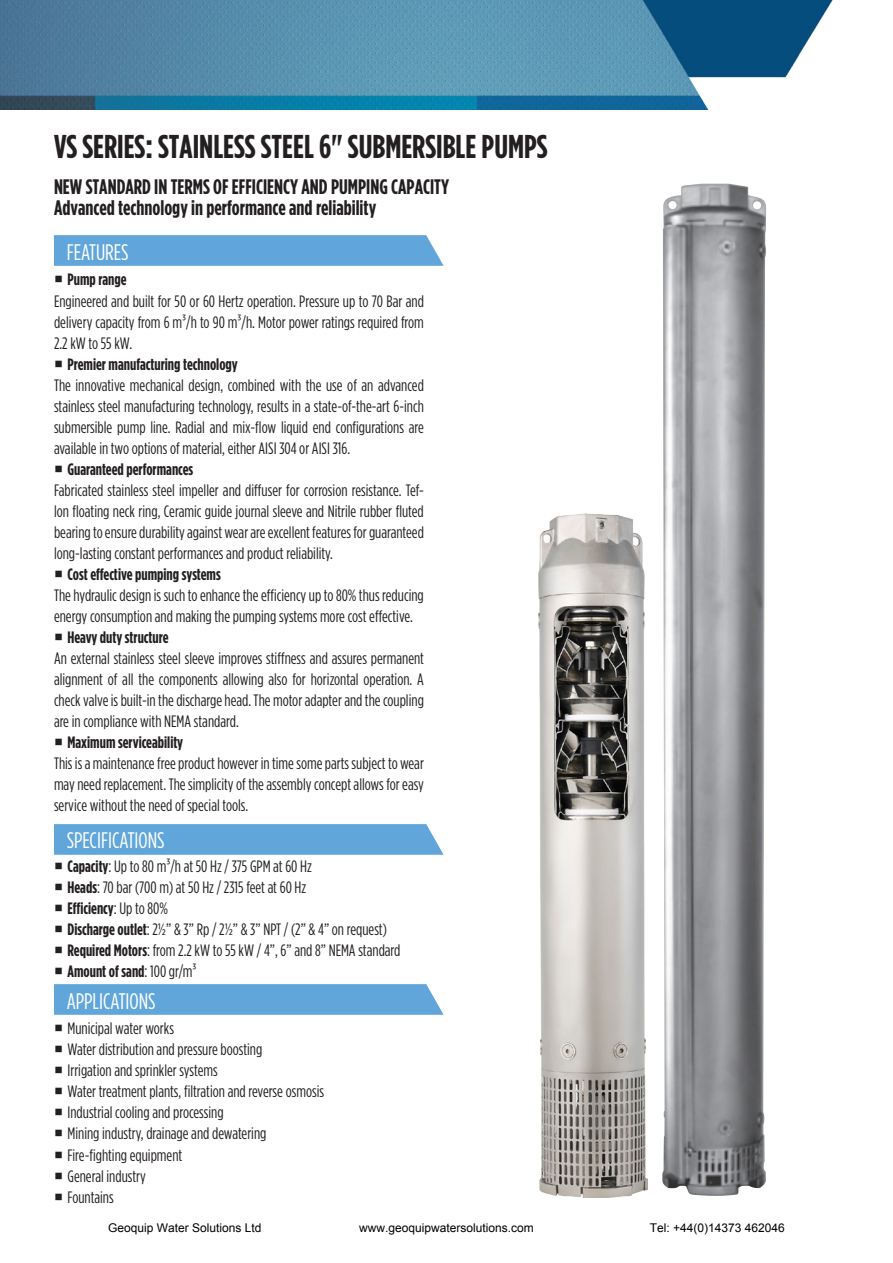
<style>
.page{position:relative;width:893px;height:1263px;background:#fff}
.page>*{position:absolute;margin:0;border:0;box-sizing:border-box;transform-origin:0 0}
.t1{font:700 33px "Gotham Condensed";color:#231f20}
.Section_Name{font:22.5px "Gotham Condensed";color:#fff}
.t2{font:700 21px "Gotham Condensed";color:#231f20}
.t3{font:16.5px/21px "Gotham Condensed";color:#231f20;text-align:justify}
.t4{font:700 16.5px "Gotham Condensed";color:#231f20}
.t5{font:12px "Arial";color:#000}
.s1{font-weight:700}
.s2{font-weight:400}
</style>
<div class="page">
<svg style="left:54px;top:235px;width:390px;height:31px;background:#65a8db"></svg>
<svg style="left:54px;top:984px;width:390px;height:31px;background:#65a8db"></svg>
<svg style="left:54px;top:824px;width:390px;height:31px;background:#65a8db"></svg>
<img style="left:0;top:0;width:833px;height:109px">
<img style="left:662px;top:184px;width:104px;height:1012px">
<img style="left:539px;top:514px;width:109px;height:683px">
<p class="t1" style="left:54px;top:127px;width:495px">VS SERIES: STAINLESS STEEL 6" SUBMERSIBLE PUMPS</p>
<p class="t2" style="left:54px;top:174px;width:397px">NEW STANDARD IN TERMS OF EFFICIENCY AND PUMPING CAPACITY</p>
<p class="t2" style="left:54px;top:195px;width:324px">Advanced technology in performance and reliability</p>
<p class="Section_Name" style="left:67px;top:239px;width:64px">FEATURES</p>
<p class="t4" style="left:68px;top:270px;width:61px">Pump range</p>
<p class="t3" style="left:54px;top:290px;width:371px">Engineered and built for 50 or 60 Hertz operation. Pressure up to 70 Bar and delivery capacity from 6 m³/h to 90 m³/h. Motor power ratings required from 2.2 kW to 55 kW.</p>
<p class="t4" style="left:68px;top:354px;width:172px">Premier manufacturing technology</p>
<p class="t3" style="left:54px;top:374px;width:371px">The innovative mechanical design, combined with the use of an advanced stainless steel manufacturing technology, results in a state-of-the-art 6-inch submersible pump line. Radial and mix-flow liquid end configurations are available in two options of material, either AISI 304 or AISI 316.</p>
<p class="t4" style="left:68px;top:459px;width:127px">Guaranteed performances</p>
<p class="t3" style="left:54px;top:479px;width:371px">Fabricated stainless steel impeller and diffuser for corrosion resistance. Tef&shy;lon floating neck ring, Ceramic guide journal sleeve and Nitrile rubber fluted bearing to ensure durability against wear are excellent features for guaranteed long-lasting constant performances and product reliability.</p>
<p class="t4" style="left:68px;top:564px;width:155px">Cost effective pumping systems</p>
<p class="t3" style="left:54px;top:584px;width:371px">The hydraulic design is such to enhance the efficiency up to 80% thus reducing energy consumption and making the pumping systems more cost effective.</p>
<p class="t4" style="left:68px;top:627px;width:103px">Heavy duty structure</p>
<p class="t3" style="left:54px;top:647px;width:371px">An external stainless steel sleeve improves stiffness and assures permanent alignment of all the components allowing also for horizontal operation. A check valve is built-in the discharge head. The motor adapter and the coupling are in compliance with NEMA standard.</p>
<p class="t4" style="left:68px;top:732px;width:117px">Maximum serviceability</p>
<p class="t3" style="left:54px;top:752px;width:371px">This is a maintenance free product however in time some parts subject to wear may need replacement. The simplicity of the assembly concept allows for easy service without the need of special tools.</p>
<p class="Section_Name" style="left:67px;top:828px;width:99px">SPECIFICATIONS</p>
<p class="t3" style="left:68px;top:856px;width:246px"><span class="s1">Capacity</span>: Up to 80 m³/h at 50 Hz / 375 GPM at 60 Hz</p>
<p class="t3" style="left:68px;top:877px;width:240px"><span class="s1">Heads</span>: 70 bar (700 m) at 50 Hz / 2315 feet at 60 Hz</p>
<p class="t4" style="left:68px;top:899px;width:102px">Efficiency<span class="s2">: Up to 80%</span></p>
<p class="t3" style="left:68px;top:919px;width:321px"><span class="s1">Discharge outlet</span>: 2½” &amp; 3” Rp / 2½” &amp; 3” NPT / (2” &amp; 4” on request)</p>
<p class="t3" style="left:68px;top:940px;width:334px"><span class="s1">Required Motors</span>: from 2.2 kW to 55 kW / 4”, 6” and 8” NEMA standard</p>
<p class="t4" style="left:68px;top:962px;width:130px">Amount of sand<span class="s2">: 100 gr/m³</span></p>
<p class="Section_Name" style="left:67px;top:988px;width:90px">APPLICATIONS</p>
<p class="t3" style="left:68px;top:1018px;width:108px">Municipal water works</p>
<p class="t3" style="left:68px;top:1039px;width:196px">Water distribution and pressure boosting</p>
<p class="t3" style="left:68px;top:1060px;width:152px">Irrigation and sprinkler systems</p>
<p class="t3" style="left:68px;top:1081px;width:258px">Water treatment plants, filtration and reverse osmosis</p>
<p class="t3" style="left:68px;top:1102px;width:158px">Industrial cooling and processing</p>
<p class="t3" style="left:68px;top:1123px;width:200px">Mining industry, drainage and dewatering</p>
<p class="t3" style="left:68px;top:1144px;width:116px">Fire-fighting equipment</p>
<p class="t3" style="left:68px;top:1165px;width:80px">General industry</p>
<p class="t3" style="left:68px;top:1186px;width:48px">Fountains</p>
<p class="t5" style="left:108px;top:1220px;width:155px">Geoquip Water Solutions Ltd</p>
<p class="t5" style="left:359px;top:1220px;width:176px">www.geoquipwatersolutions.com</p>
<p class="t5" style="left:650px;top:1220px;width:137px">Tel: +44(0)14373 462046</p>
</div>
